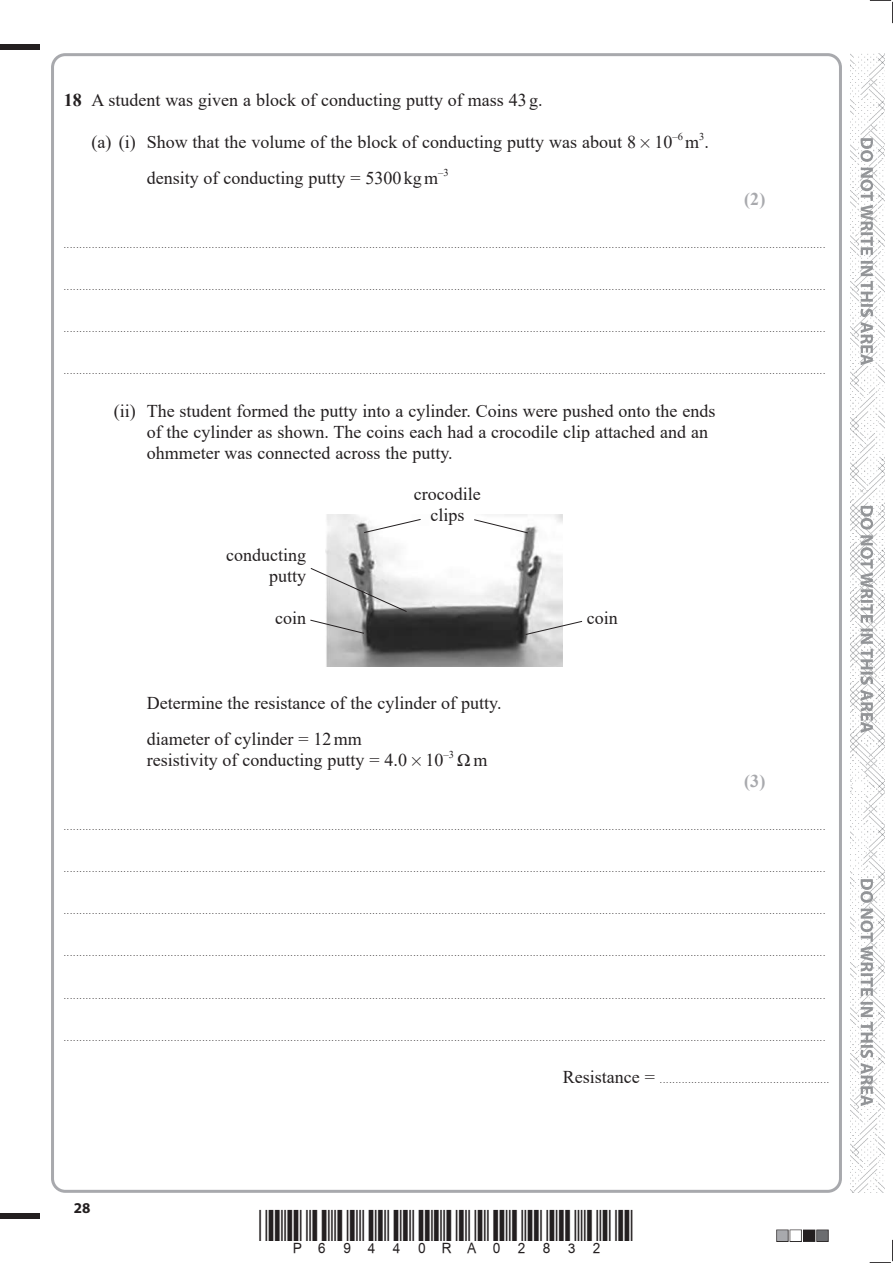
<style>
.page{position:relative;width:893px;height:1263px;background:#fff}
.page>*{position:absolute;margin:0;border:0;box-sizing:border-box;transform-origin:0 0}
.t1{font:18px/21px "Times New Roman";color:#231f20}
.t2{font:700 18px "Times New Roman";color:#a8a9ad}
.t3{font:700 15px "Myriad Pro";color:#231f20}
.t4{font:9px "Times New Roman";color:#231f20}
.s1{font-weight:700}
.s2{font-family:"Euclid"}
.s3{font-size:18px}
</style>
<div class="page">
<div style="left:0;top:44px;width:40px;height:5px;background:#231f20"></div>
<div style="left:0;top:1214px;width:40px;height:5px;background:#231f20"></div>
<svg style="left:870px;top:0;width:23px;height:23px"></svg>
<svg style="left:870px;top:1240px;width:23px;height:23px"></svg>
<img style="left:850px;top:53px;width:34px;height:1140px">
<svg style="left:860px;top:138px;width:13px;height:968px"></svg>
<img style="left:326px;top:515px;width:237px;height:152px">
<svg style="left:310px;top:619px;width:55px;height:15px"></svg>
<svg style="left:473px;top:519px;width:56px;height:15px"></svg>
<svg style="left:525px;top:620px;width:58px;height:15px"></svg>
<svg style="left:363px;top:518px;width:58px;height:15px"></svg>
<svg style="left:310px;top:567px;width:98px;height:45px"></svg>
<h1 class="t1" style="left:64px;top:89px;width:480px"><span class="s1">18</span> A student was given a block of conducting putty of mass 43g.</h1>
<h1 class="t1" style="left:147px;top:124px;width:564px;line-height:36px;text-indent:-55px">(a) (i) Show that the volume of the block of conducting putty was about 8<span class="s2">×</span>10<sup>–6</sup> m<sup>3</sup>. density of conducting putty = 5300 kgm<sup>–3</sup></h1>
<h1 class="t2" style="left:744px;top:186px;width:23px">(2)</h1>
<p class="t4" style="left:64px;top:238px;width:763px">..................................................................................................................................................................................................................................................</p>
<p class="t4" style="left:64px;top:280px;width:763px">..................................................................................................................................................................................................................................................</p>
<p class="t4" style="left:64px;top:323px;width:763px">..................................................................................................................................................................................................................................................</p>
<p class="t4" style="left:64px;top:365px;width:763px">..................................................................................................................................................................................................................................................</p>
<h1 class="t1" style="left:147px;top:399px;width:570px;text-indent:-33px">(ii) The student formed the putty into a cylinder. Coins were pushed onto the ends of the cylinder as shown. The coins each had a crocodile clip attached and an ohmmeter was connected across the putty.</h1>
<h1 class="t1" style="left:414px;top:483px;width:68px;text-align:center">crocodile clips</h1>
<h1 class="t1" style="left:226px;top:544px;width:81px;text-align:right">conducting putty</h1>
<h1 class="t1" style="left:275px;top:607px;width:32px">coin</h1>
<h1 class="t1" style="left:587px;top:607px;width:32px">coin</h1>
<h1 class="t1" style="left:147px;top:685px;width:356px;line-height:36px">Determine the resistance of the cylinder of putty. diameter of cylinder = 12mm</h1>
<h1 class="t1" style="left:147px;top:749px;width:342px">resistivity of conducting putty = 4.0<span class="s2">×</span>10<sup>–3</sup> Ω m</h1>
<h1 class="t2" style="left:744px;top:768px;width:23px">(3)</h1>
<p class="t4" style="left:64px;top:820px;width:763px">..................................................................................................................................................................................................................................................</p>
<p class="t4" style="left:64px;top:862px;width:763px">..................................................................................................................................................................................................................................................</p>
<p class="t4" style="left:64px;top:905px;width:763px">..................................................................................................................................................................................................................................................</p>
<p class="t4" style="left:64px;top:947px;width:763px">..................................................................................................................................................................................................................................................</p>
<p class="t4" style="left:64px;top:989px;width:763px">..................................................................................................................................................................................................................................................</p>
<p class="t4" style="left:64px;top:1031px;width:763px">..................................................................................................................................................................................................................................................</p>
<p class="t4" style="left:563px;top:1074px;width:268px"><span class="s3">Resistance =</span> ......................................................</p>
<h2 class="t3" style="left:74px;top:1198px;width:18px">28</h2>
</div>
